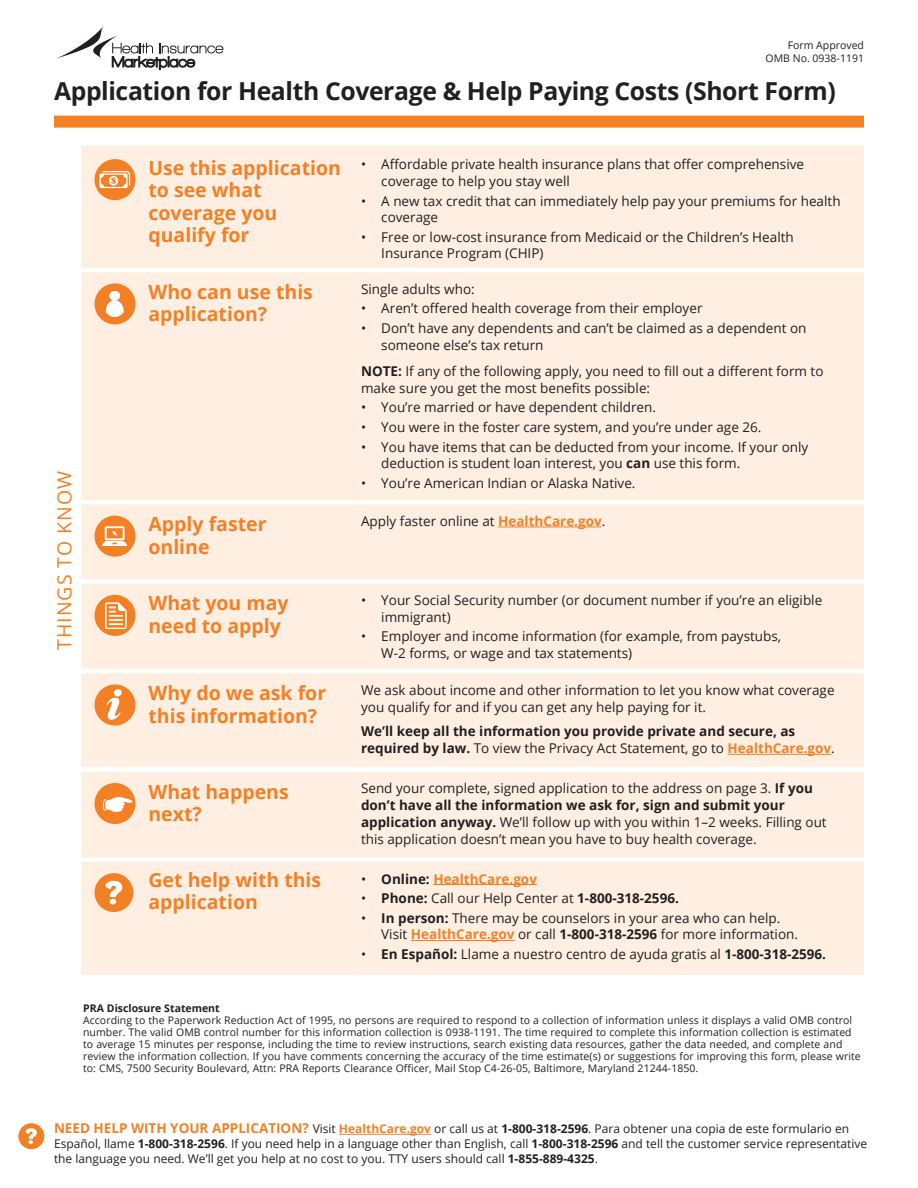
<style>
.page{position:relative;width:918px;height:1188px;background:#fff}
.page>*{position:absolute;margin:0;border:0;box-sizing:border-box;transform-origin:0 0}
.t1{font:700 24.75px "Open Sans";letter-spacing:-.015em;color:#231f20}
.header_page1{font:700 19.5px/22.5px "Open Sans";color:#f48026}
.new_heading{font:19.5px "Open Sans";letter-spacing:.05em;color:#f48026}
.text_no_indent{font:13.5px/16.5px "Open Sans";color:#231f20}
.text_no_indent-2{font:700 13.5px/17.2px "Open Sans";color:#231f20}
.text_bullet{font:13.5px/16.5px "Open Sans";color:#231f20}
.t2{font:700 13.5px "Open Sans";color:#f48026}
.Section_Header{font:12px/15px "Open Sans";color:#231f20}
.Form_text{font:10.5px/12px "Open Sans";letter-spacing:.005em;color:#231f20}
.text_no_indent-3{font:10.5px "Open Sans";color:#231f20}
.Form_text-2{font:700 10.5px "Open Sans";color:#231f20}
.s1{font-weight:700}
.s2{font-weight:700;color:#f48026}
.s3{font-weight:400}
.s4{color:#f48026}
.s5{font-weight:400;color:#231f20}
.s6{color:#231f20}
.s7{font-weight:700;font-size:13.5px;color:#f48026}
</style>
<div class="page">
<div style="left:18px;top:1123px;width:26px;height:26px;background:#f48026;border-radius:50%"></div>
<svg style="left:25px;top:1128px;width:12px;height:16px"></svg>
<hr style="left:339px;top:1134px;width:92px;height:1px;background:#f48026">
<svg style="left:57px;top:26px;width:166px;height:44px"></svg>
<div style="left:54px;top:116px;width:810px;height:12px;background:#f48026"></div>
<div style="left:81px;top:146px;width:783px;height:829px;background:#feefe2"></div>
<hr style="left:81px;top:268px;width:274px;height:4px;background:#fff">
<hr style="left:355px;top:268px;width:509px;height:4px;background:#fff">
<hr style="left:81px;top:500px;width:274px;height:4px;background:#fff">
<hr style="left:355px;top:500px;width:509px;height:4px;background:#fff">
<div style="left:81px;top:579px;width:274px;height:5px;background:#fff"></div>
<div style="left:355px;top:579px;width:509px;height:5px;background:#fff"></div>
<hr style="left:81px;top:669px;width:274px;height:4px;background:#fff">
<hr style="left:355px;top:669px;width:509px;height:4px;background:#fff">
<div style="left:81px;top:767px;width:274px;height:5px;background:#fff"></div>
<div style="left:355px;top:767px;width:509px;height:5px;background:#fff"></div>
<div style="left:81px;top:857px;width:274px;height:5px;background:#fff"></div>
<div style="left:355px;top:857px;width:509px;height:5px;background:#fff"></div>
<div style="left:94px;top:159px;width:42px;height:41px;background:#f48026;border-radius:50%"></div>
<svg style="left:100px;top:171px;width:30px;height:17px"></svg>
<div style="left:95px;top:283px;width:41px;height:41px;background:#f48026;border-radius:50%"></div>
<svg style="left:106px;top:291px;width:18px;height:26px"></svg>
<div style="left:94px;top:516px;width:42px;height:41px;background:#f48026;border-radius:50%"></div>
<svg style="left:102px;top:526px;width:25px;height:20px"></svg>
<hr style="left:498px;top:527px;width:104px;height:1px;background:#f48026">
<div style="left:94px;top:595px;width:42px;height:41px;background:#f48026;border-radius:50%"></div>
<svg style="left:105px;top:602px;width:22px;height:27px"></svg>
<div style="left:95px;top:684px;width:41px;height:42px;background:#f48026;border-radius:50%"></div>
<svg style="left:107px;top:689px;width:15px;height:31px"></svg>
<hr style="left:728px;top:754px;width:103px;height:1px;background:#f48026">
<div style="left:94px;top:783px;width:42px;height:41px;background:#f48026;border-radius:50%"></div>
<svg style="left:103px;top:797px;width:30px;height:15px"></svg>
<div style="left:95px;top:873px;width:38px;height:39px;background:#f48026;border-radius:50%"></div>
<svg style="left:105px;top:881px;width:17px;height:23px"></svg>
<hr style="left:433px;top:884px;width:104px;height:1px;background:#f48026">
<hr style="left:411px;top:940px;width:104px;height:1px;background:#f48026">
<p class="text_no_indent-3" style="left:788px;top:38px;width:78px">Form Approved</p>
<p class="text_no_indent-3" style="left:766px;top:51px;width:100px">OMB No. 0938-1191</p>
<p class="t1" style="left:54px;top:74px;width:783px">Application for Health Coverage &amp; Help Paying Costs (Short Form)</p>
<p class="new_heading" style="left:51px;top:650px;width:180px;rotate:-90deg">THINGS TO KNOW</p>
<p class="header_page1" style="left:148px;top:156px;width:194px">Use this application to see what coverage you qualify for</p>
<p class="text_no_indent" style="left:381px;top:156px;width:424px;text-indent:-20px">• Affordable private health insurance plans that offer comprehensive coverage to help you stay well</p>
<p class="text_no_indent" style="left:381px;top:192px;width:461px;text-indent:-20px">• A new tax credit that can immediately help pay your premiums for health coverage</p>
<p class="text_no_indent" style="left:381px;top:228px;width:414px;text-indent:-20px">• Free or low-cost insurance from Medicaid or the Children’s Health<br>Insurance Program (CHIP)</p>
<p class="header_page1" style="left:148px;top:280px;width:166px">Who can use this application?</p>
<p class="text_bullet" style="left:361px;top:280px;width:115px">Single adults who:</p>
<p class="text_no_indent" style="left:361px;top:300px;width:343px">• Aren’t offered health coverage from their employer</p>
<p class="text_no_indent" style="left:381px;top:320px;width:427px;text-indent:-20px">• Don’t have any dependents and can’t be claimed as a dependent on someone else’s tax return</p>
<p class="text_bullet" style="left:361px;top:363px;width:464px"><span class="s1">NOTE:</span> If any of the following apply, you need to fill out a different form to make sure you get the most benefits possible:</p>
<p class="text_no_indent" style="left:361px;top:399px;width:296px">• You’re married or have dependent children.</p>
<p class="text_no_indent" style="left:361px;top:419px;width:402px">• You were in the foster care system, and you’re under age 26.</p>
<p class="text_no_indent" style="left:381px;top:438px;width:429px;text-indent:-20px">• You have items that can be deducted from your income. If your only deduction is student loan interest, you <span class="s1">can</span> use this form.</p>
<p class="text_no_indent" style="left:361px;top:475px;width:276px">• You’re American Indian or Alaska Native.</p>
<p class="header_page1" style="left:148px;top:512px;width:120px">Apply faster online</p>
<p class="text_no_indent" style="left:361px;top:512px;width:246px">Apply faster online at <span class="s2">HealthCare.gov</span>.</p>
<p class="header_page1" style="left:148px;top:592px;width:142px">What you may need to apply</p>
<p class="text_no_indent" style="left:381px;top:592px;width:442px;text-indent:-20px">• Your Social Security number (or document number if you’re an eligible immigrant)</p>
<p class="text_no_indent" style="left:381px;top:628px;width:401px;text-indent:-20px">• Employer and income information (for example, from paystubs,<br>W-2 forms, or wage and tax statements)</p>
<p class="header_page1" style="left:148px;top:681px;width:179px">Why do we ask for this information?</p>
<p class="text_no_indent" style="left:361px;top:681px;width:475px;line-height:17.2px">We ask about income and other information to let you know what coverage you qualify for and if you can get any help paying for it.</p>
<p class="text_no_indent-2" style="left:361px;top:722px;width:475px">We’ll keep all the information you provide private and secure, as required by law. <span class="s3">To view the Privacy Act Statement, go to</span> <span class="s4">HealthCare.gov</span><span class="s3">.</span></p>
<p class="header_page1" style="left:148px;top:780px;width:142px">What happens next?</p>
<p class="text_no_indent" style="left:361px;top:780px;width:467px;line-height:17px">Send your complete, signed application to the address on page 3. <span class="s1">If you don’t have all the information we ask for, sign and submit your application anyway.</span> We’ll follow up with you within 1–2 weeks. Filling out this application doesn’t mean you have to buy health coverage.</p>
<p class="header_page1" style="left:148px;top:868px;width:174px">Get help with this application</p>
<p class="t2" style="left:361px;top:869px;width:177px"><span class="s5">•</span> <span class="s6">Online:</span> HealthCare.gov</p>
<p class="text_no_indent-2" style="left:361px;top:889px;width:319px"><span class="s3">•</span> Phone: <span class="s3">Call our Help Center at</span> 1-800-318-2596.</p>
<p class="text_no_indent" style="left:381px;top:909px;width:418px;text-indent:-20px">• <span class="s1">In person:</span> There may be counselors in your area who can help.<br>Visit <span class="s2">HealthCare.gov</span> or call <span class="s1">1-800-318-2596</span> for more information.</p>
<p class="text_no_indent" style="left:361px;top:946px;width:467px">• <span class="s1">En Español:</span> Llame a nuestro centro de ayuda gratis al <span class="s1">1-800-318-2596.</span></p>
<p class="Form_text-2" style="left:83px;top:1000px;width:138px">PRA Disclosure Statement</p>
<p class="Form_text" style="left:83px;top:1014px;width:779px">According to the Paperwork Reduction Act of 1995, no persons are required to respond to a collection of information unless it displays a valid OMB control number. The valid OMB control number for this information collection is 0938-1191. The time required to complete this information collection is estimated to average 15 minutes per response, including the time to review instructions, search existing data resources, gather the data needed, and complete and review the information collection. If you have comments concerning the accuracy of the time estimate(s) or suggestions for improving this form, please write to: CMS, 7500 Security Boulevard, Attn: PRA Reports Clearance Officer, Mail Stop C4-26-05, Baltimore, Maryland 21244-1850.</p>
<p class="Section_Header" style="left:54px;top:1121px;width:815px"><span class="s7">NEED HELP WITH YOUR APPLICATION?</span> Visit <span class="s2">HealthCare.gov</span> or call us at <span class="s1">1-800-318-2596</span>. Para obtener una copia de este formulario en<br>Español, llame <span class="s1">1-800-318-2596</span>. If you need help in a language other than English, call <span class="s1">1-800-318-2596</span> and tell the customer service representative the language you need. We’ll get you help at no cost to you. TTY users should call <span class="s1">1-855-889-4325</span>.</p>
</div>
